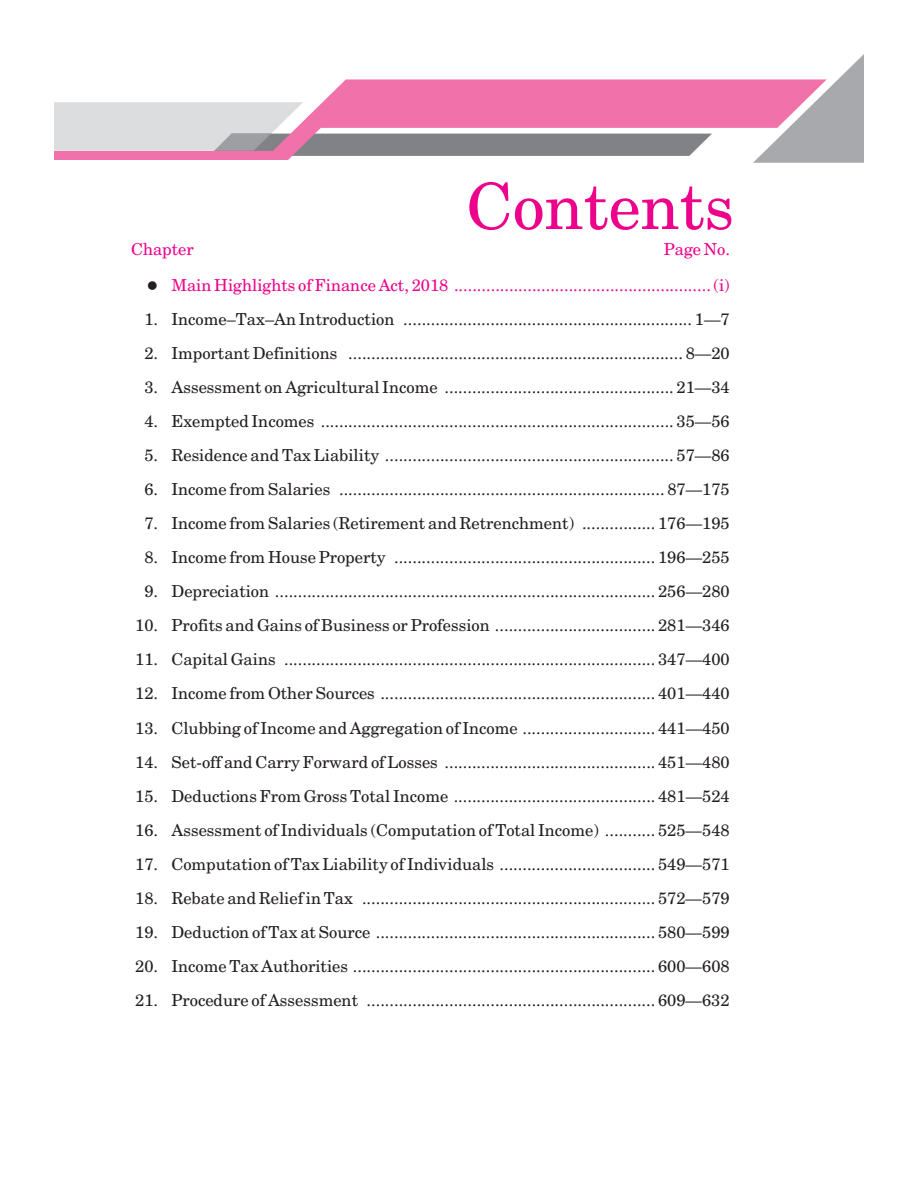
<style>
.page{position:relative;width:918px;height:1188px;background:#fff}
.page>*{position:absolute;margin:0;border:0;box-sizing:border-box;transform-origin:0 0}
.t1{font:64.05px "New Century Schlbk";color:#ed028c}
.t2{font:16.5px "New Century Schlbk";color:#231f20}
.t3{font:16.5px "New Century Schlbk";color:#ed028c}
.s1{color:#231f20}
</style>
<div class="page">
<svg style="left:54px;top:79px;width:699px;height:81px;fill:#f171ab"></svg>
<img style="left:54px;top:102px;width:249px;height:49px">
<svg style="left:753px;top:54px;width:111px;height:109px"></svg>
<h1 class="t1" style="left:466px;top:182px;width:269px">Contents</h1>
<p class="t3" style="left:131px;top:243px;width:64px">Chapter</p>
<p class="t3" style="left:664px;top:243px;width:68px">Page No.</p>
<p class="t3" style="left:147px;top:278px;width:584px"><span class="s1">●</span>Main Highlights of Finance Act, 2018 ........................................................ (i)</p>
<p class="t2" style="left:144px;top:312px;width:587px">1. Income–Tax–An Introduction ............................................................... 1—7</p>
<p class="t2" style="left:144px;top:346px;width:587px">2. Important Definitions ......................................................................... 8—20</p>
<p class="t2" style="left:144px;top:381px;width:587px">3. Assessment on Agricultural Income .................................................. 21—34</p>
<p class="t2" style="left:144px;top:415px;width:587px">4. Exempted Incomes ............................................................................. 35—56</p>
<p class="t2" style="left:144px;top:449px;width:587px">5. Residence and Tax Liability ............................................................... 57—86</p>
<p class="t2" style="left:144px;top:483px;width:587px">6. Income from Salaries ....................................................................... 87—175</p>
<p class="t2" style="left:144px;top:517px;width:587px">7. Income from Salaries (Retirement and Retrenchment) ................ 176—195</p>
<p class="t2" style="left:144px;top:551px;width:587px">8. Income from House Property ......................................................... 196—255</p>
<p class="t2" style="left:144px;top:585px;width:587px">9. Depreciation ................................................................................... 256—280</p>
<p class="t2" style="left:135px;top:619px;width:596px">10. Profits and Gains of Business or Profession ................................... 281—346</p>
<p class="t2" style="left:135px;top:653px;width:596px">11. Capital Gains ................................................................................. 347—400</p>
<p class="t2" style="left:135px;top:687px;width:596px">12. Income from Other Sources ............................................................ 401—440</p>
<p class="t2" style="left:135px;top:721px;width:596px">13. Clubbing of Income and Aggregation of Income ............................. 441—450</p>
<p class="t2" style="left:135px;top:755px;width:596px">14. Set-off and Carry Forward of Losses .............................................. 451—480</p>
<p class="t2" style="left:135px;top:789px;width:596px">15. Deductions From Gross Total Income ............................................ 481—524</p>
<p class="t2" style="left:135px;top:824px;width:596px">16. Assessment of Individuals (Computation of Total Income) ........... 525—548</p>
<p class="t2" style="left:135px;top:858px;width:596px">17. Computation of Tax Liability of Individuals .................................. 549—571</p>
<p class="t2" style="left:135px;top:892px;width:596px">18. Rebate and Relief in Tax ................................................................ 572—579</p>
<p class="t2" style="left:135px;top:926px;width:596px">19. Deduction of Tax at Source ............................................................. 580—599</p>
<p class="t2" style="left:135px;top:960px;width:596px">20. Income Tax Authorities .................................................................. 600—608</p>
<p class="t2" style="left:135px;top:994px;width:596px">21. Procedure of Assessment ............................................................... 609—632</p>
</div>
